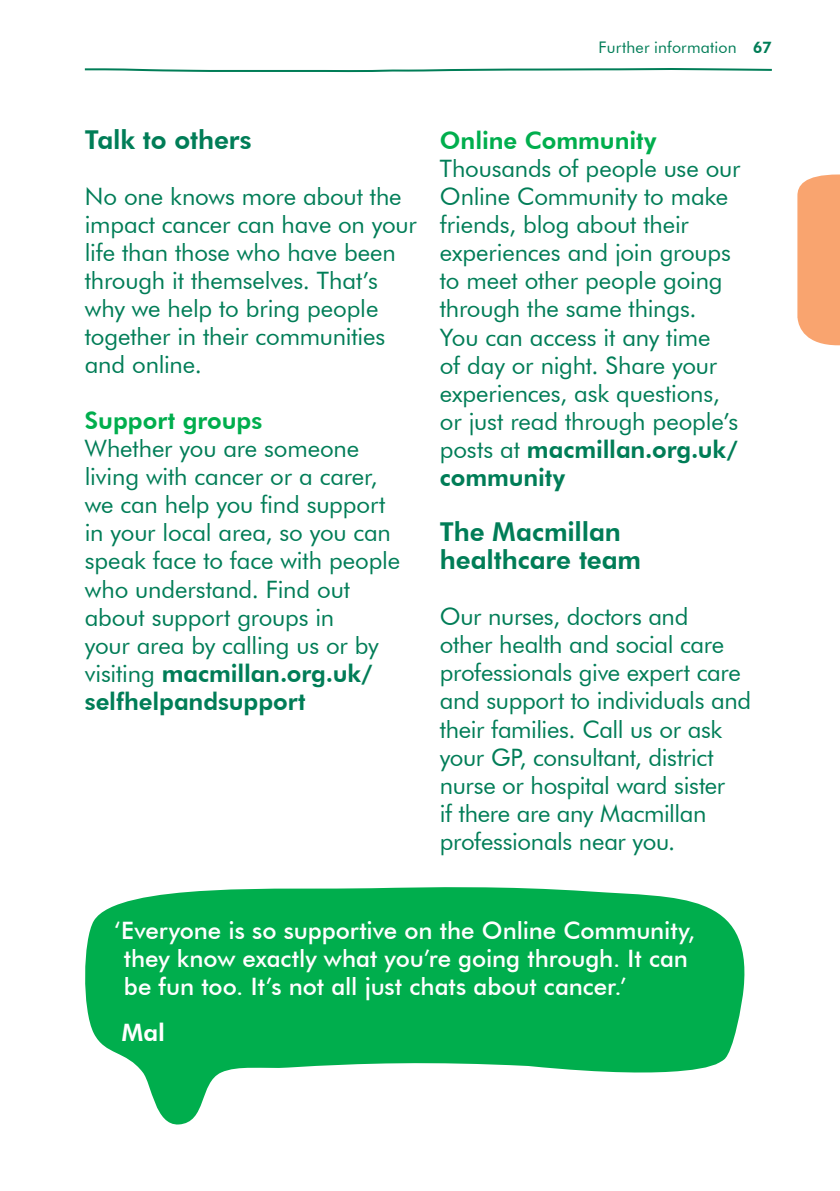
<style>
.page{position:relative;width:840px;height:1191px;background:#fff}
.page>*{position:absolute;margin:0;border:0;box-sizing:border-box;transform-origin:0 0}
.t1{font:800 26px/28px "Futura BT";letter-spacing:-.005em;color:#007d57}
.t2{font:24px/28px "Futura BT";letter-spacing:-.01em;color:#007d57}
.t3{font:500 24px/28px "Futura BT";letter-spacing:-.005em;color:#fff}
.t4{font:800 24px "Futura BT";letter-spacing:-.005em;color:#00ae4d}
.t5{font:800 24px "Futura BT";color:#fff}
.t6{font:16px "Futura BT";letter-spacing:.01em;color:#007d57}
.s1{font-weight:800}
</style>
<div class="page">
<svg style="left:84px;top:68px;width:688px;height:5px"></svg>
<svg style="left:797px;top:174px;width:42px;height:171px;background:#f9a978"></svg>
<svg style="left:85px;top:887px;width:660px;height:238px;fill:#00ae4d"></svg>
<p class="t6" style="left:598px;top:41px;width:175px">Further information <span class="s1">67</span></p>
<p class="t1" style="left:85px;top:128px;width:168px">Talk to others</p>
<p class="t2" style="left:85px;top:185px;width:333px">No one knows more about the impact cancer can have on your life than those who have been through it themselves. That’s why we help to bring people together in their communities and online.</p>
<p class="t4" style="left:85px;top:411px;width:179px">Support groups</p>
<p class="t2" style="left:85px;top:437px;width:317px">Whether you are someone living with cancer or a carer, we can help you find support in your local area, so you can speak face to face with people who understand. Find out about support groups in<br>your area by calling us or by visiting <span class="s1">macmillan.org.uk/ selfhelpandsupport</span></p>
<p class="t4" style="left:439px;top:131px;width:218px">Online Community</p>
<p class="t2" style="left:439px;top:157px;width:302px">Thousands of people use our<br>Online Community to make friends, blog about their experiences and join groups to meet other people going through the same things.<br>You can access it any time<br>of day or night. Share your experiences, ask questions, or just read through people’s posts at <span class="s1">macmillan.org.uk/ community</span></p>
<p class="t1" style="left:439px;top:520px;width:203px">The Macmillan healthcare team</p>
<p class="t2" style="left:439px;top:605px;width:312px">Our nurses, doctors and<br>other health and social care professionals give expert care and support to individuals and their families. Call us or ask your GP, consultant, district nurse or hospital ward sister<br>if there are any Macmillan professionals near you.</p>
<p class="t3" style="left:124px;top:918px;width:572px;text-indent:-10px">‘ Everyone is so supportive on the Online Community, they know exactly what you’re going through. It can be fun too. It’s not all just chats about cancer.’</p>
<p class="t5" style="left:122px;top:1022px;width:45px">Mal</p>
</div>
